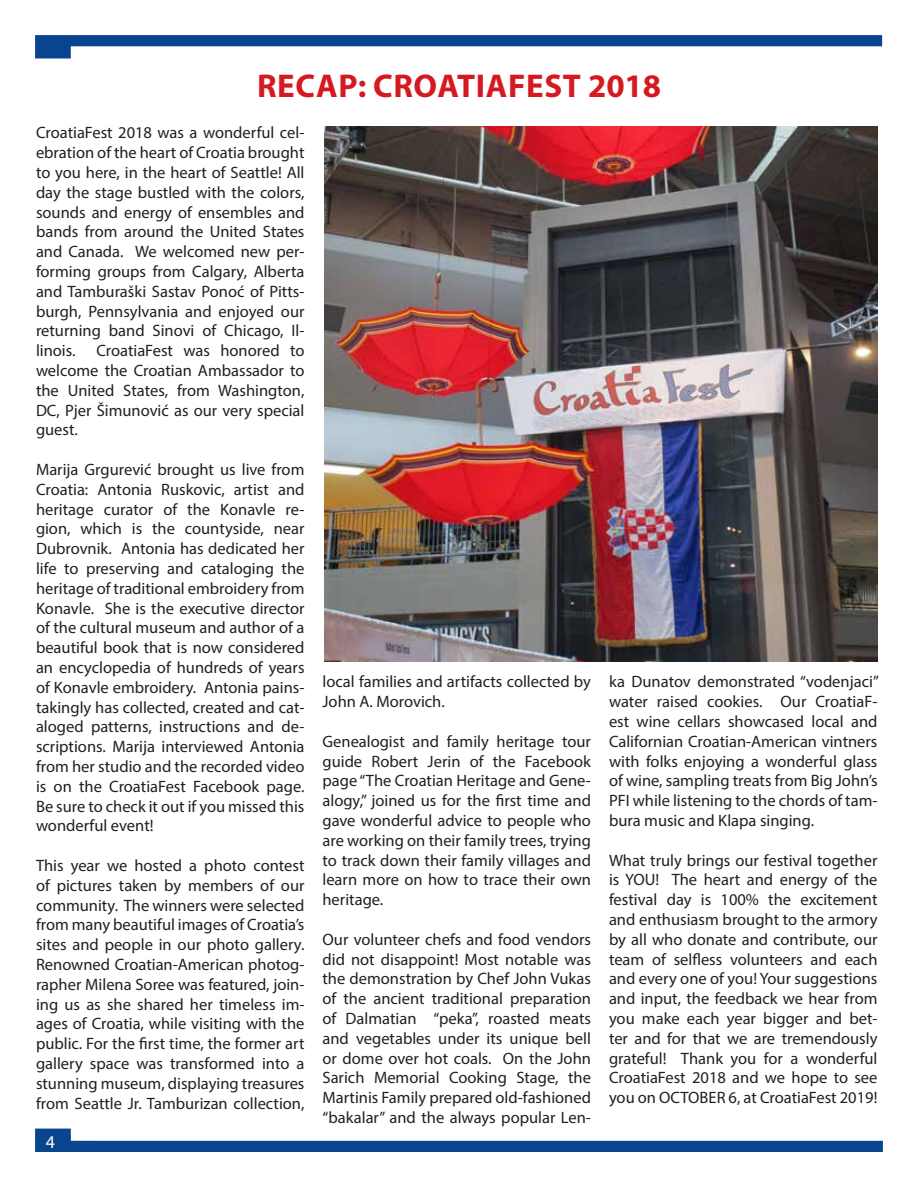
<style>
.page{position:relative;width:918px;height:1188px;background:#fff}
.page>*{position:absolute;margin:0;border:0;box-sizing:border-box;transform-origin:0 0}
.t1{font:700 33px "Myriad Pro";letter-spacing:.02em;color:#d61920}
.t2{font:18px "Myriad Pro";color:#fff}
.t3{font:16.5px/19.8px "Myriad Pro";color:#231f20;text-align:justify}
</style>
<div class="page">
<svg style="left:35px;top:35px;width:847px;height:24px"></svg>
<svg style="left:35px;top:1129px;width:848px;height:23px"></svg>
<img style="left:324px;top:126px;width:554px;height:535px">
<h1 class="t1" style="left:257px;top:64px;width:406px">RECAP: CROATIAFEST 2018</h1>
<p class="t3" style="left:36px;top:123px;width:270px">CroatiaFest 2018 was a wonderful cel&shy;ebration of the heart of Croatia brought to you here, in the heart of Seattle! All day the stage bustled with the colors, sounds and energy of ensembles and bands from around the United States and Canada. We welcomed new per&shy;forming groups from Calgary, Alberta and Tamburaški Sastav Ponoć of Pitts&shy;burgh, Pennsylvania and enjoyed our returning band Sinovi of Chicago, Il&shy;linois.</p>
<p class="t3" style="left:36px;top:340px;width:270px;text-indent:60px">CroatiaFest was honored to welcome the Croatian Ambassador to the United States, from Washington, DC, Pjer Šimunović as our very special guest.</p>
<p class="t3" style="left:36px;top:459px;width:270px">Marija Grgurević brought us live from Croatia: Antonia Ruskovic, artist and heritage curator of the Konavle re&shy;gion, which is the countyside, near Dubrovnik. Antonia has dedicated her life to preserving and cataloging the heritage of traditional embroidery from Konavle. She is the executive director of the cultural museum and author of a beautiful book that is now considered an encyclopedia of hundreds of years of Konavle embroidery. Antonia pains&shy;takingly has collected, created and cat&shy;aloged patterns, instructions and de&shy;scriptions. Marija interviewed Antonia from her studio and the recorded video is on the CroatiaFest Facebook page.<br>Be sure to check it out if you missed this wonderful event!</p>
<p class="t3" style="left:36px;top:855px;width:270px">This year we hosted a photo contest of pictures taken by members of our community. The winners were selected from many beautiful images of Croatia’s sites and people in our photo gallery.<br>Renowned Croatian-American photog&shy;rapher Milena Soree was featured, join&shy;ing us as she shared her timeless im&shy;ages of Croatia, while visiting with the public. For the first time, the former art gallery space was transformed into a stunning museum, displaying treasures from Seattle Jr. Tamburizan collection,</p>
<p class="t3" style="left:323px;top:672px;width:270px">local families and artifacts collected by<br>John A. Morovich.</p>
<p class="t3" style="left:323px;top:731px;width:270px">Genealogist and family heritage tour guide Robert Jerin of the Facebook page “The Croatian Heritage and Gene&shy;alogy,” joined us for the first time and gave wonderful advice to people who are working on their family trees, trying to track down their family villages and learn more on how to trace their own heritage.</p>
<p class="t3" style="left:323px;top:929px;width:270px">Our volunteer chefs and food vendors did not disappoint! Most notable was the demonstration by Chef John Vukas of the ancient traditional preparation of Dalmatian “peka”, roasted meats and vegetables under its unique bell or dome over hot coals. On the John Sarich Memorial Cooking Stage, the Martinis Family prepared old-fashioned “bakalar” and the always popular Len-</p>
<p class="t3" style="left:609px;top:672px;width:271px">ka Dunatov demonstrated “vodenjaci” water raised cookies. Our CroatiaF&shy;est wine cellars showcased local and Californian Croatian-American vintners with folks enjoying a wonderful glass of wine, sampling treats from Big John’s PFI while listening to the chords of tam&shy;bura music and Klapa singing.</p>
<p class="t3" style="left:609px;top:850px;width:270px">What truly brings our festival together is YOU! The heart and energy of the festival day is 100% the excitement and enthusiasm brought to the armory by all who donate and contribute, our team of selfless volunteers and each and every one of you! Your suggestions and input, the feedback we hear from you make each year bigger and bet&shy;ter and for that we are tremendously grateful! Thank you for a wonderful CroatiaFest 2018 and we hope to see you on OCTOBER 6, at CroatiaFest 2019!</p>
<p class="t2" style="left:46px;top:1130px;width:11px">4</p>
</div>
